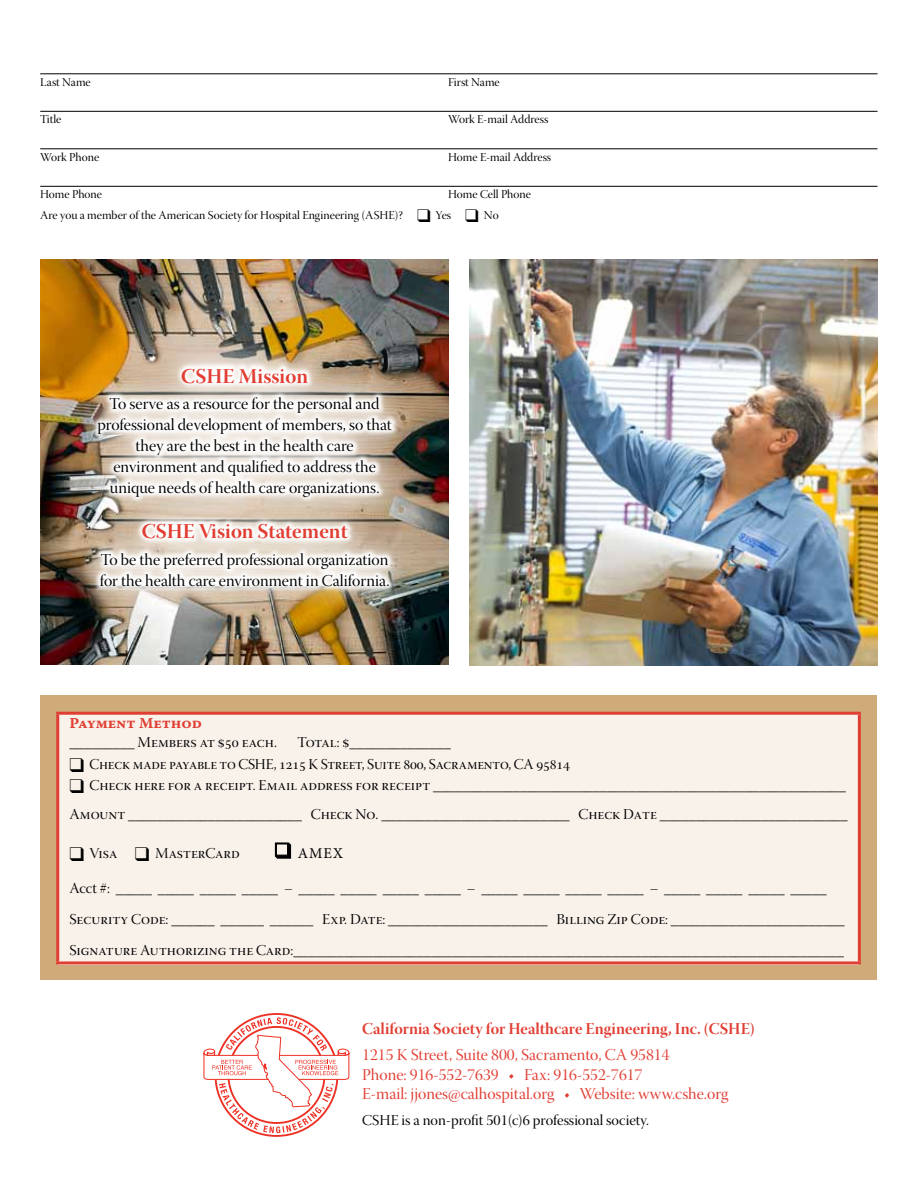
<style>
.page{position:relative;width:918px;height:1188px;background:#fff}
.page>*{position:absolute;margin:0;border:0;box-sizing:border-box;transform-origin:0 0}
.t1{font:21px "Warnock Pro Bold Disp";color:#e13e33}
.t2{font:16.5px/21px "Warnock Pro Disp";letter-spacing:.005em;color:#000;text-align:center}
.t3{font:16.5px/19.5px "Warnock Pro Disp";color:#e13e33}
.t4{font:16.5px "Warnock Pro Bold Disp";color:#e13e33}
.t5{font:15px/29.4px "Warnock Pro Disp";color:#000}
.t6{font:15px "Warnock Pro Light Disp";color:#000}
.t7{font:15px "Warnock Pro Bold Capt";color:#e13e33}
.t8{font:15px "Minion Pro";color:#000}
.t9{font:12px/21px "Warnock Pro Disp";letter-spacing:-.01em;color:#000}
.s1{font-family:"Warnock Pro Disp"}
</style>
<div class="page">
<div style="left:40px;top:696px;width:837px;height:284px;background:#cfab7a"></div>
<div style="left:58px;top:712px;width:801px;height:252px;background:#f8f2eb"></div>
<hr style="left:56px;top:712px;width:805px;height:3px;background:#e13e33">
<hr style="left:56px;top:715px;width:3px;height:246px;background:#e13e33">
<hr style="left:858px;top:715px;width:3px;height:246px;background:#e13e33">
<hr style="left:56px;top:961px;width:805px;height:3px;background:#e13e33">
<svg style="left:204px;top:1013px;width:145px;height:124px"></svg>
<hr style="left:40px;top:74px;width:837px;height:1px;background:#000">
<hr style="left:40px;top:111px;width:837px;height:1px;background:#000">
<hr style="left:40px;top:149px;width:837px;height:1px;background:#000">
<hr style="left:40px;top:186px;width:837px;height:1px;background:#000">
<img style="left:469px;top:259px;width:409px;height:406px">
<img style="left:40px;top:259px;width:409px;height:406px">
<img style="left:73px;top:342px;width:343px;height:269px">
<p class="t9" style="left:40px;top:73px;width:52px">Last Name</p>
<p class="t9" style="left:448px;top:73px;width:53px">First Name</p>
<p class="t9" style="left:40px;top:110px;width:23px">Title</p>
<p class="t9" style="left:448px;top:110px;width:102px">Work E-mail Address</p>
<p class="t9" style="left:40px;top:148px;width:61px">Work Phone</p>
<p class="t9" style="left:448px;top:148px;width:105px">Home E-mail Address</p>
<p class="t9" style="left:40px;top:185px;width:63px">Home Phone</p>
<p class="t9" style="left:40px;top:185px;width:492px;text-indent:408px">Home Cell Phone<br>Are you a member of the American Society for Hospital Engineering (ASHE)? ❑ Yes ❑ No</p>
<h1 class="t1" style="left:181px;top:363px;width:128px">CSHE Mission</h1>
<p class="t2" style="left:97px;top:395px;width:296px">To serve as a resource for the personal and professional development of members, so that they are the best in the health care environment and qualified to address the unique needs of health care organizations.</p>
<h1 class="t1" style="left:142px;top:519px;width:207px">CSHE Vision Statement</h1>
<p class="t2" style="left:100px;top:551px;width:291px;text-align:left">To be the preferred professional organization for the health care environment in California.</p>
<p class="t7" style="left:69px;top:714px;width:134px">Payment Method</p>
<p class="t5" style="left:69px;top:729px;width:209px">_________ Members at $50 each.</p>
<p class="t5" style="left:298px;top:729px;width:155px">Total: $______________</p>
<p class="t5" style="left:69px;top:751px;width:502px">❑ Check made payable to CSHE, 1215 K Street, Suite 800, Sacramento, CA 95814</p>
<p class="t5" style="left:69px;top:772px;width:780px">❑ Check here for a receipt. Email address for receipt _________________________________________________________<br>Amount ________________________ Check No. __________________________ Check Date __________________________</p>
<p class="t5" style="left:69px;top:840px;width:172px">❑ Visa ❑ MasterCard</p>
<p class="t8" style="left:274px;top:843px;width:71px">❑ AMEX</p>
<p class="t6" style="left:69px;top:880px;width:759px"><span class="s1">Acct #:</span> _____ _____ _____ _____ – _____ _____ _____ _____ – _____ _____ _____ _____ – _____ _____ _____ _____</p>
<p class="t5" style="left:69px;top:906px;width:777px;line-height:30.9px">Security Code: ______ ______ ______ Exp. Date: ______________________ Billing Zip Code: ________________________<br>Signature Authorizing the Card:____________________________________________________________________________</p>
<p class="t4" style="left:362px;top:1018px;width:394px">California Society for Healthcare Engineering, Inc. (CSHE)</p>
<p class="t3" style="left:362px;top:1047px;width:368px">1215 K Street, Suite 800, Sacramento, CA 95814<br>Phone: 916-552-7639 • Fax: 916-552-7617<br>E-mail: jjones@calhospital.org • Website: www.cshe.org</p>
<p class="t5" style="left:362px;top:1108px;width:288px">CSHE is a non-profit 501(c)6 professional society.</p>
</div>
